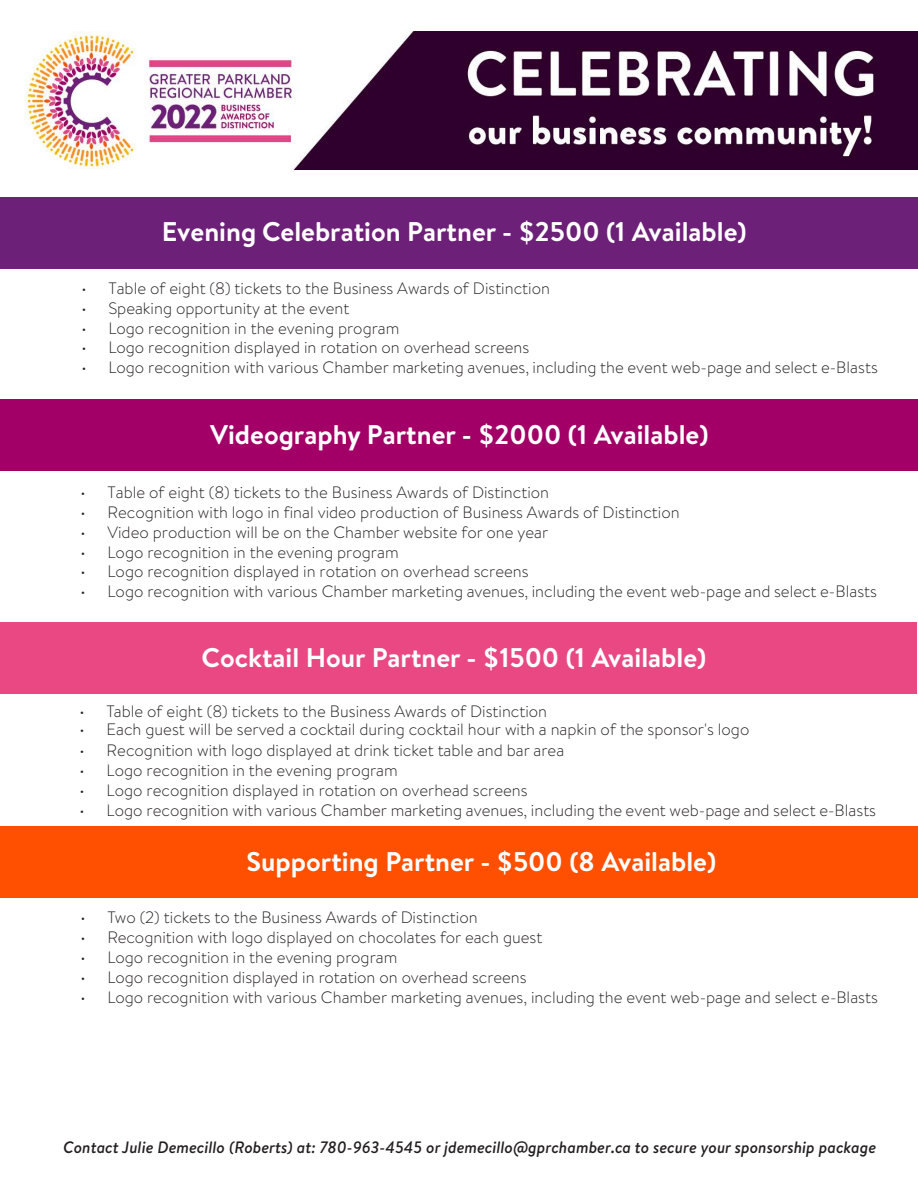
<style>
.page{position:relative;width:918px;height:1188px;background:#fff}
.page>*{position:absolute;margin:0;border:0;box-sizing:border-box;transform-origin:0 0}
.t1{font:700 27px "Brandon Text";color:#fff}
.t2{font:300 16.5px "Brandon Text";color:#231f20}
.t3{font:italic 500 16.5px "Brandon Text";color:#231f20}
</style>
<div class="page">
<img style="left:24px;top:31px;width:894px;height:138px">
<div style="left:0;top:197px;width:917px;height:72px;background:#6d2077"></div>
<div style="left:0;top:399px;width:917px;height:72px;background:#a20067"></div>
<div style="left:0;top:622px;width:916px;height:72px;background:#e94882"></div>
<div style="left:0;top:826px;width:917px;height:72px;background:#fe5000"></div>
<p class="t1" style="left:162px;top:213px;width:586px">Evening Celebration Partner - $2500 (1 Available)</p>
<p class="t2" style="left:81px;top:277px;width:470px">• Table of eight (8) tickets to the Business Awards of Distinction</p>
<p class="t2" style="left:81px;top:297px;width:270px">• Speaking opportunity at the event</p>
<p class="t2" style="left:81px;top:317px;width:320px">• Logo recognition in the evening program</p>
<p class="t2" style="left:81px;top:336px;width:450px">• Logo recognition displayed in rotation on overhead screens</p>
<p class="t2" style="left:81px;top:356px;width:798px">• Logo recognition with various Chamber marketing avenues, including the event web-page and select e-Blasts</p>
<p class="t1" style="left:210px;top:416px;width:500px">Videography Partner - $2000 (1 Available)</p>
<p class="t2" style="left:81px;top:481px;width:470px">• Table of eight (8) tickets to the Business Awards of Distinction</p>
<p class="t2" style="left:81px;top:501px;width:601px">• Recognition with logo in final video production of Business Awards of Distinction</p>
<p class="t2" style="left:81px;top:521px;width:469px">• Video production will be on the Chamber website for one year</p>
<p class="t2" style="left:81px;top:541px;width:320px">• Logo recognition in the evening program</p>
<p class="t2" style="left:81px;top:561px;width:450px">• Logo recognition displayed in rotation on overhead screens</p>
<p class="t2" style="left:81px;top:580px;width:798px">• Logo recognition with various Chamber marketing avenues, including the event web-page and select e-Blasts</p>
<p class="t1" style="left:202px;top:639px;width:506px">Cocktail Hour Partner - $1500 (1 Available)</p>
<p class="t2" style="left:80px;top:700px;width:469px">• Table of eight (8) tickets to the Business Awards of Distinction</p>
<p class="t2" style="left:80px;top:718px;width:671px">• Each guest will be served a cocktail during cocktail hour with a napkin of the sponsor's logo</p>
<p class="t2" style="left:80px;top:739px;width:486px">• Recognition with logo displayed at drink ticket table and bar area</p>
<p class="t2" style="left:80px;top:759px;width:320px">• Logo recognition in the evening program</p>
<p class="t2" style="left:80px;top:779px;width:450px">• Logo recognition displayed in rotation on overhead screens</p>
<p class="t2" style="left:80px;top:799px;width:798px">• Logo recognition with various Chamber marketing avenues, including the event web-page and select e-Blasts</p>
<p class="t1" style="left:247px;top:843px;width:471px">Supporting Partner - $500 (8 Available)</p>
<p class="t2" style="left:81px;top:907px;width:399px">• Two (2) tickets to the Business Awards of Distinction</p>
<p class="t2" style="left:81px;top:926px;width:463px">• Recognition with logo displayed on chocolates for each guest</p>
<p class="t2" style="left:81px;top:946px;width:318px">• Logo recognition in the evening program</p>
<p class="t2" style="left:81px;top:966px;width:447px">• Logo recognition displayed in rotation on overhead screens</p>
<p class="t2" style="left:81px;top:986px;width:799px">• Logo recognition with various Chamber marketing avenues, including the event web-page and select e-Blasts</p>
<p class="t3" style="left:63px;top:1135px;width:815px">Contact Julie Demecillo (Roberts) at: 780-963-4545 or jdemecillo@gprchamber.ca to secure your sponsorship package</p>
</div>
